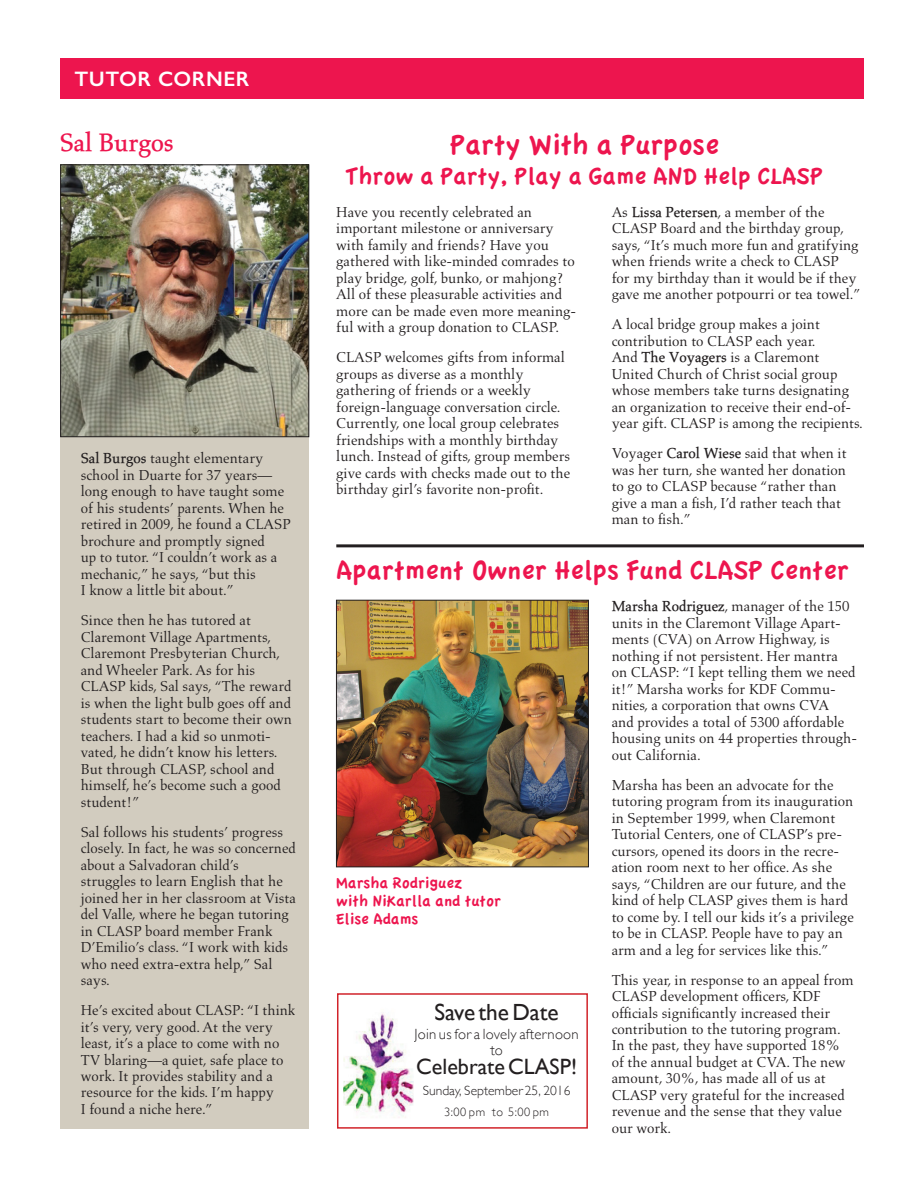
<style>
.page{position:relative;width:918px;height:1188px;background:#fff}
.page>*{position:absolute;margin:0;border:0;box-sizing:border-box;transform-origin:0 0}
.t1{font:30px "Apple Casual";color:#ed154e}
.t2{font:28.5px "Apple Casual";color:#ed154e}
.t3{font:25.5px "Apple Casual";color:#ed154e}
.t4{font:700 25.5px "Aldus";color:#ed154e}
.t5{font:23.4px "Gill Sans";color:#231f20}
.t6{font:22.2px "Gill Sans";color:#231f20}
.t7{font:600 21px "Gill Sans";letter-spacing:.025em;color:#fff}
.t8{font:16.5px/18px "Apple Casual";color:#ed154e}
.t9{font:14.7px/16.5px "Aldus";color:#231f20}
.t10{font:300 14.7px/16px "Gill Sans";letter-spacing:.02em;color:#231f20;text-align:center}
.t11{font:300 13.5px "Gill Sans";color:#231f20}
.t12{font:300 12.3px "Gill Sans";letter-spacing:.04em;color:#231f20}
.s1{font-weight:700}
</style>
<div class="page">
<div style="left:337px;top:993px;width:251px;height:136px;border:2px solid #d1232a"></div>
<img style="left:343px;top:1013px;width:70px;height:105px">
<hr style="left:336px;top:544px;width:528px;height:3px;background:#231f20">
<div style="left:61px;top:58px;width:803px;height:41px;background:#ed154e"></div>
<div style="left:61px;top:395px;width:248px;height:734px;background:#d2ccbf"></div>
<img style="left:63px;top:167px;width:244px;height:268px">
<div style="left:61px;top:165px;width:248px;height:272px;border:1px solid #231f20"></div>
<img style="left:338px;top:602px;width:249px;height:263px">
<div style="left:336px;top:600px;width:253px;height:267px;border:1px solid #231f20"></div>
<h3 class="t7" style="left:74px;top:66px;width:177px">TUTOR CORNER</h3>
<h3 class="t4" style="left:60px;top:128px;width:116px">Sal Burgos</h3>
<p class="t9" style="left:81px;top:450px;width:211px"><span class="s1">Sal Burgos</span> taught elementary school in Duarte for 37 years— long enough to have taught some of his students’ parents. When he retired in 2009, he found a CLASP brochure and promptly signed<br>up to tutor. “I couldn’t work as a mechanic,” he says, “but this<br>I know a little bit about.”</p>
<p class="t9" style="left:81px;top:612px;width:213px">Since then he has tutored at<br>Claremont Village Apartments,<br>Claremont Presbyterian Church, and Wheeler Park. As for his<br>CLASP kids, Sal says, “The reward is when the light bulb goes off and students start to become their own teachers. I had a kid so unmoti&shy;vated, he didn’t know his letters.<br>But through CLASP, school and himself, he’s become such a good student!”</p>
<p class="t9" style="left:81px;top:824px;width:217px">Sal follows his students’ progress closely. In fact, he was so concerned about a Salvadoran child’s struggles to learn English that he joined her in her classroom at Vista del Valle, where he began tutoring in CLASP board member Frank<br>D’Emilio’s class. “I work with kids who need extra-extra help,” Sal says.</p>
<p class="t9" style="left:81px;top:1002px;width:216px">He’s excited about CLASP: “I think it’s very, very good. At the very least, it’s a place to come with no<br>TV blaring—a quiet, safe place to work. It provides stability and a resource for the kids. I’m happy<br>I found a niche here.”</p>
<h1 class="t1" style="left:450px;top:129px;width:270px">Party With a Purpose</h1>
<h3 class="t3" style="left:345px;top:163px;width:479px">Throw a Party, Play a Game AND Help CLASP</h3>
<p class="t9" style="left:336px;top:204px;width:241px">Have you recently celebrated an important milestone or anniversary with family and friends? Have you gathered with like-minded comrades to play bridge, golf, bunko, or mahjong?<br>All of these pleasurable activities and more can be made even more meaning&shy;ful with a group donation to CLASP.</p>
<p class="t9" style="left:336px;top:349px;width:235px">CLASP welcomes gifts from informal groups as diverse as a monthly gathering of friends or a weekly foreign-language conversation circle.<br>Currently, one local group celebrates friendships with a monthly birthday lunch. Instead of gifts, group members give cards with checks made out to the birthday girl’s favorite non-profit.</p>
<p class="t9" style="left:612px;top:204px;width:250px">As <span class="s1">Lissa Petersen</span>, a member of the CLASP Board and the birthday group, says, “It’s much more fun and gratifying when friends write a check to CLASP<br>for my birthday than it would be if they gave me another potpourri or tea towel.”</p>
<p class="t9" style="left:612px;top:316px;width:253px">A local bridge group makes a joint contribution to CLASP each year.<br>And <span class="s1">The Voyagers</span> is a Claremont United Church of Christ social group whose members take turns designating an organization to receive their end-of&shy;year gift. CLASP is among the recipients.</p>
<p class="t9" style="left:612px;top:445px;width:236px">Voyager <span class="s1">Carol Wiese</span> said that when it was her turn, she wanted her donation to go to CLASP because “rather than give a man a fish, I’d rather teach that man to fish.”</p>
<h2 class="t2" style="left:336px;top:555px;width:514px">Apartment Owner Helps Fund CLASP Center</h2>
<p class="t8" style="left:336px;top:875px;width:166px">Marsha Rodriguez<br>with NiKarlla and tutor<br>Elise Adams</p>
<h3 class="t5" style="left:434px;top:999px;width:126px">Save the Date</h3>
<p class="t10" style="left:414px;top:1025px;width:166px">Join us for a lovely afternoon to</p>
<h3 class="t6" style="left:416px;top:1053px;width:162px">Celebrate CLASP!</h3>
<p class="t11" style="left:423px;top:1080px;width:149px">Sunday, September 25, 2016</p>
<p class="t12" style="left:444px;top:1102px;width:106px">3:00 pm to 5:00 pm</p>
<p class="t9" style="left:612px;top:598px;width:247px"><span class="s1">Marsha Rodriguez</span>, manager of the 150 units in the Claremont Village Apart&shy;ments (CVA) on Arrow Highway, is nothing if not persistent. Her mantra on CLASP: “I kept telling them we need it!” Marsha works for KDF Commu&shy;nities, a corporation that owns CVA<br>and provides a total of 5300 affordable housing units on 44 properties through&shy;out California.</p>
<p class="t9" style="left:612px;top:777px;width:244px">Marsha has been an advocate for the tutoring program from its inauguration in September 1999, when Claremont Tutorial Centers, one of CLASP’s pre&shy;cursors, opened its doors in the recre&shy;ation room next to her office. As she says, “Children are our future, and the kind of help CLASP gives them is hard to come by. I tell our kids it’s a privilege to be in CLASP. People have to pay an arm and a leg for services like this.”</p>
<p class="t9" style="left:612px;top:972px;width:244px">This year, in response to an appeal from CLASP development officers, KDF officials significantly increased their contribution to the tutoring program.<br>In the past, they have supported 18% of the annual budget at CVA. The new amount, 30%, has made all of us at CLASP very grateful for the increased revenue and the sense that they value our work.</p>
</div>
